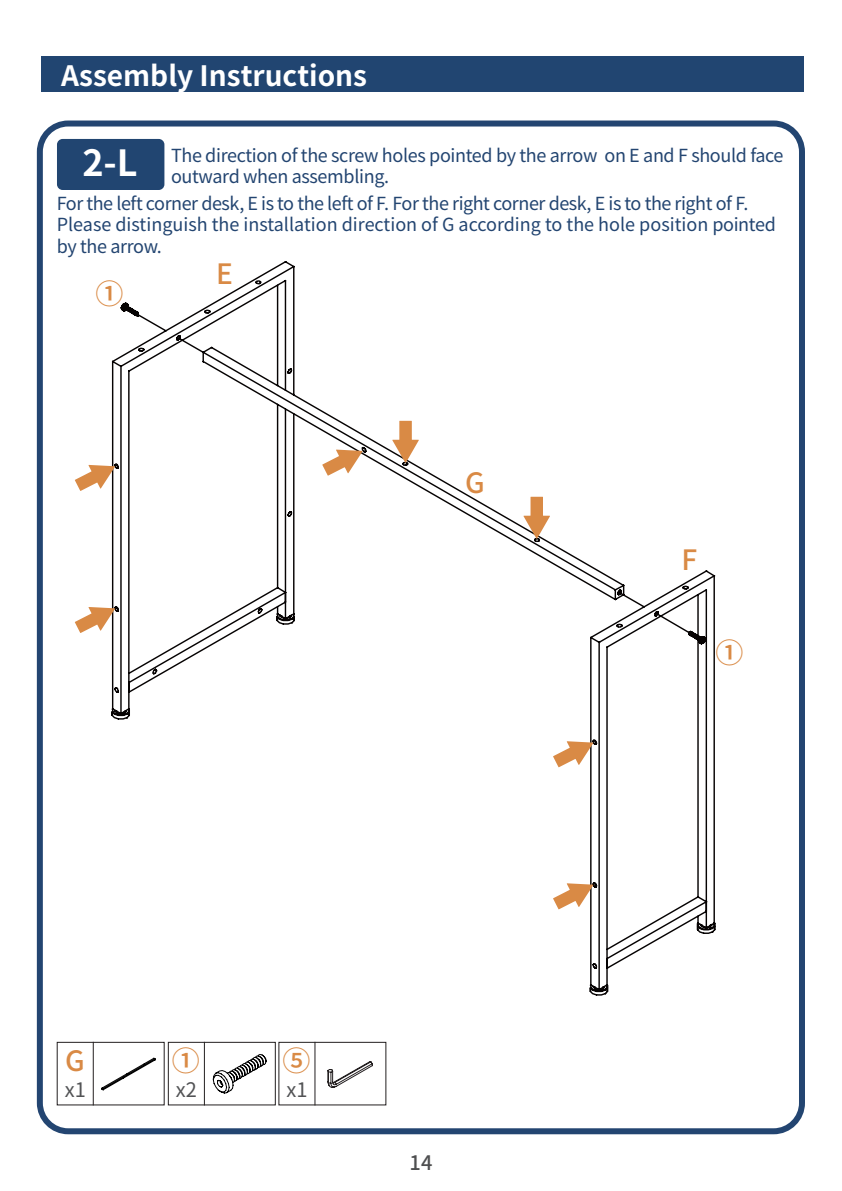
<style>
.page{position:relative;width:842px;height:1191px;background:#fff}
.page>*{position:absolute;margin:0;border:0;box-sizing:border-box;transform-origin:0 0}
.t1{font:700 36px "Source Han Sans CN";color:#fff}
.t2{font:700 28px "Source Han Sans CN";color:#fff}
.t3{font:500 28px "Source Han Sans CN";color:#d98a45}
.t4{font:20px "Source Han Sans CN";color:#525355}
.t5{font:500 20px "Source Han Sans CN";color:#4e4f50}
.t6{font:18px/21.6px "Source Han Sans CN";letter-spacing:-.02em;color:#234571}
</style>
<div class="page">
<div style="left:41px;top:57px;width:763px;height:35px;background:#214571"></div>
<div style="left:37px;top:120px;width:768px;height:1014px;border:6px solid #234571;border-radius:28px"></div>
<div style="left:57px;top:1041px;width:108px;height:64px;border:1px solid #231f20"></div>
<hr style="left:93px;top:1041px;width:1px;height:64px;background:#231f20">
<div style="left:278px;top:1041px;width:108px;height:64px;border:1px solid #231f20"></div>
<hr style="left:315px;top:1041px;width:1px;height:64px;background:#231f20">
<div style="left:57px;top:139px;width:107px;height:51px;background:#214571;border-radius:6px"></div>
<svg style="left:327px;top:1061px;width:46px;height:26px"></svg>
<div style="left:168px;top:1041px;width:108px;height:64px;border:1px solid #231f20"></div>
<hr style="left:204px;top:1041px;width:1px;height:64px;background:#231f20">
<svg style="left:213px;top:1054px;width:54px;height:39px"></svg>
<svg style="left:101px;top:1057px;width:55px;height:33px"></svg>
<svg style="left:111px;top:261px;width:605px;height:735px"></svg>
<svg style="left:111px;top:291px;width:29px;height:27px"></svg>
<svg style="left:553px;top:741px;width:40px;height:26px"></svg>
<svg style="left:75px;top:465px;width:40px;height:26px"></svg>
<svg style="left:322px;top:449px;width:41px;height:27px"></svg>
<svg style="left:392px;top:421px;width:27px;height:42px"></svg>
<svg style="left:523px;top:497px;width:27px;height:42px"></svg>
<svg style="left:553px;top:883px;width:40px;height:26px"></svg>
<svg style="left:75px;top:607px;width:40px;height:26px"></svg>
<h2 class="t2" style="left:61px;top:60px;width:307px">Assembly Instructions</h2>
<p class="t6" style="left:171px;top:145px;width:614px">The direction of the screw holes pointed by the arrow on E and F should face outward when assembling.</p>
<p class="t6" style="left:57px;top:193px;width:721px">For the left corner desk, E is to the left of F. For the right corner desk, E is to the right of F.<br>Please distinguish the installation direction of G according to the hole position pointed by the arrow.</p>
<h1 class="t1" style="left:82px;top:142px;width:57px">2-L</h1>
<h2 class="t3" style="left:96px;top:278px;width:29px">①</h2>
<h2 class="t3" style="left:216px;top:258px;width:18px">E</h2>
<h2 class="t3" style="left:465px;top:466px;width:21px">G</h2>
<h2 class="t3" style="left:65px;top:1044px;width:21px">G</h2>
<p class="t4" style="left:65px;top:1078px;width:23px">x1</p>
<h2 class="t3" style="left:172px;top:1044px;width:29px">①</h2>
<p class="t4" style="left:176px;top:1078px;width:23px">x2</p>
<h2 class="t3" style="left:282px;top:1044px;width:29px">⑤</h2>
<p class="t4" style="left:286px;top:1078px;width:23px">x1</p>
<p class="t5" style="left:410px;top:1151px;width:24px">14</p>
<h2 class="t3" style="left:682px;top:544px;width:17px">F</h2>
<h2 class="t3" style="left:715px;top:636px;width:29px">①</h2>
</div>
